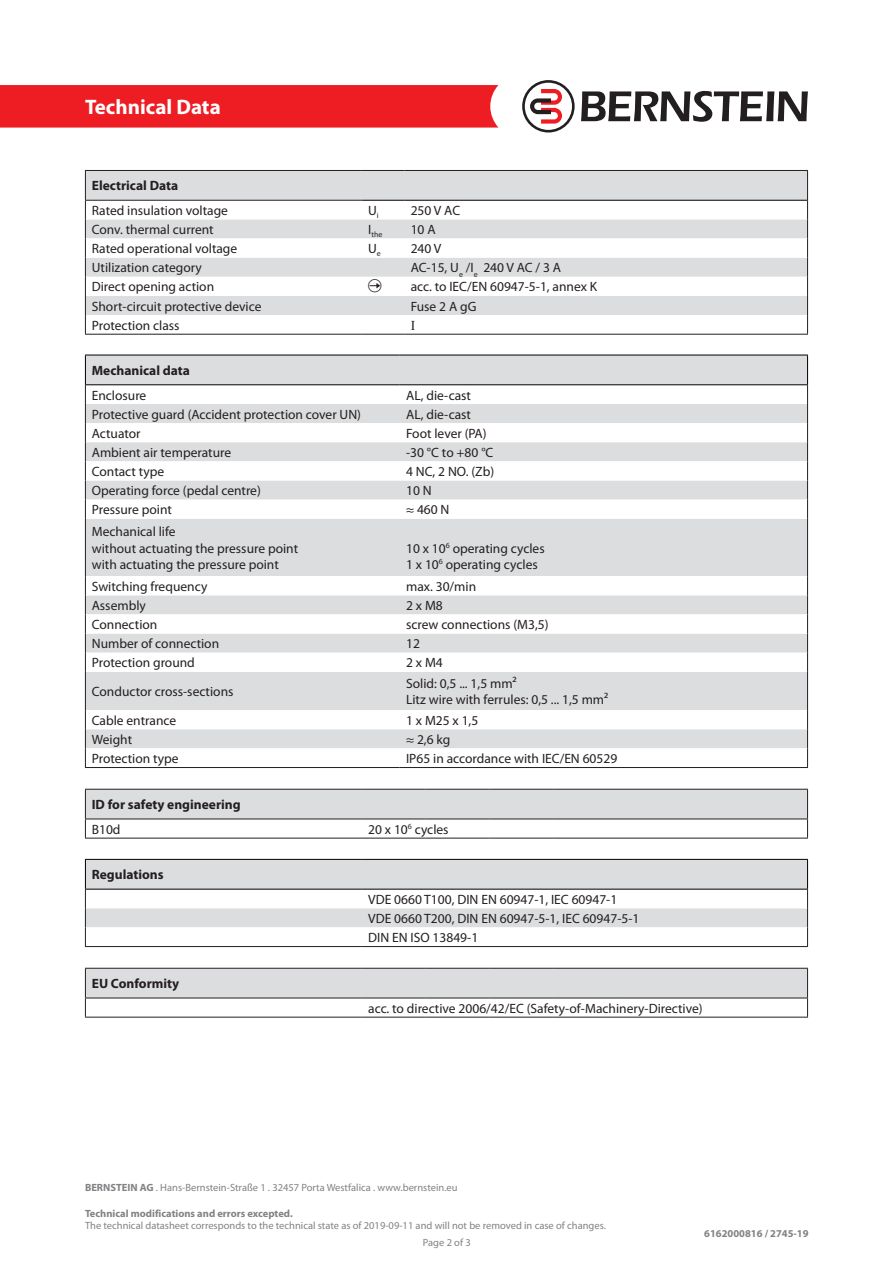
<style>
.page{position:relative;width:893px;height:1263px;background:#fff}
.page>*{position:absolute;margin:0;border:0;box-sizing:border-box;transform-origin:0 0}
.t1{font:700 21px "Myriad Pro";color:#fff}
.t2{font:13.5px/16.2px "Myriad Pro";color:#231f20}
.t3{font:700 13.5px "Myriad Pro";color:#231f20}
.t4{font:13.5px "Times New Roman";color:#231f20}
.t5{font:10.5px/16.8px "Myriad Pro";color:#808285}
.t6{font:700 10.5px "Myriad Pro";color:#808285}
.t7{font:7.8px "Myriad Pro";color:#231f20}
.s1{font-weight:700}
</style>
<div class="page">
<div style="left:0;top:85px;width:498px;height:43px;background:#ee1d23"></div>
<svg style="left:581px;top:91px;width:227px;height:31px"></svg>
<svg style="left:522px;top:80px;width:53px;height:53px"></svg>
<hr style="left:85px;top:334px;width:277px;height:1px;background:#231f20">
<hr style="left:362px;top:334px;width:42px;height:1px;background:#231f20">
<hr style="left:404px;top:334px;width:404px;height:1px;background:#231f20">
<hr style="left:85px;top:170px;width:277px;height:1px;background:#231f20">
<hr style="left:362px;top:170px;width:42px;height:1px;background:#231f20">
<hr style="left:404px;top:170px;width:404px;height:1px;background:#231f20">
<div style="left:86px;top:356px;width:721px;height:28px;background:#dcdddf"></div>
<svg style="left:86px;top:385px;width:721px;height:363px;fill:#dcdddf"></svg>
<hr style="left:85px;top:519px;width:1px;height:57px;background:#231f20">
<hr style="left:807px;top:519px;width:1px;height:57px;background:#231f20">
<svg style="left:85px;top:576px;width:1px;height:96px"></svg>
<svg style="left:807px;top:576px;width:1px;height:96px"></svg>
<hr style="left:85px;top:672px;width:1px;height:38px;background:#231f20">
<hr style="left:807px;top:672px;width:1px;height:38px;background:#231f20">
<svg style="left:85px;top:710px;width:1px;height:57px"></svg>
<svg style="left:807px;top:710px;width:1px;height:57px"></svg>
<hr style="left:85px;top:767px;width:315px;height:1px;background:#231f20">
<hr style="left:400px;top:767px;width:408px;height:1px;background:#231f20">
<hr style="left:85px;top:355px;width:315px;height:1px;background:#000">
<svg style="left:85px;top:355px;width:1px;height:164px"></svg>
<hr style="left:400px;top:355px;width:408px;height:1px;background:#000">
<svg style="left:807px;top:355px;width:1px;height:164px"></svg>
<hr style="left:85px;top:384px;width:315px;height:1px;background:#000">
<hr style="left:400px;top:384px;width:408px;height:1px;background:#000">
<hr style="left:85px;top:859px;width:277px;height:1px;background:#000">
<hr style="left:362px;top:859px;width:446px;height:1px;background:#000">
<svg style="left:85px;top:860px;width:723px;height:86px"></svg>
<hr style="left:85px;top:946px;width:277px;height:1px;background:#231f20">
<hr style="left:362px;top:946px;width:446px;height:1px;background:#231f20">
<svg style="left:85px;top:969px;width:723px;height:48px"></svg>
<hr style="left:85px;top:968px;width:277px;height:1px;background:#231f20">
<hr style="left:362px;top:968px;width:64px;height:1px;background:#231f20">
<hr style="left:426px;top:968px;width:63px;height:1px;background:#231f20">
<hr style="left:489px;top:968px;width:64px;height:1px;background:#231f20">
<hr style="left:553px;top:968px;width:64px;height:1px;background:#231f20">
<hr style="left:617px;top:968px;width:191px;height:1px;background:#231f20">
<hr style="left:85px;top:998px;width:277px;height:1px;background:#231f20">
<hr style="left:362px;top:998px;width:64px;height:1px;background:#231f20">
<hr style="left:426px;top:998px;width:63px;height:1px;background:#231f20">
<hr style="left:489px;top:998px;width:64px;height:1px;background:#231f20">
<hr style="left:553px;top:998px;width:64px;height:1px;background:#231f20">
<hr style="left:617px;top:998px;width:191px;height:1px;background:#231f20">
<hr style="left:85px;top:1017px;width:277px;height:1px;background:#231f20">
<hr style="left:362px;top:1017px;width:64px;height:1px;background:#231f20">
<hr style="left:426px;top:1017px;width:63px;height:1px;background:#231f20">
<hr style="left:489px;top:1017px;width:64px;height:1px;background:#231f20">
<hr style="left:553px;top:1017px;width:64px;height:1px;background:#231f20">
<hr style="left:617px;top:1017px;width:191px;height:1px;background:#231f20">
<svg style="left:85px;top:790px;width:723px;height:48px"></svg>
<hr style="left:85px;top:789px;width:277px;height:1px;background:#231f20">
<hr style="left:362px;top:789px;width:64px;height:1px;background:#231f20">
<hr style="left:426px;top:789px;width:63px;height:1px;background:#231f20">
<hr style="left:489px;top:789px;width:64px;height:1px;background:#231f20">
<hr style="left:553px;top:789px;width:64px;height:1px;background:#231f20">
<hr style="left:617px;top:789px;width:191px;height:1px;background:#231f20">
<hr style="left:85px;top:819px;width:277px;height:1px;background:#231f20">
<hr style="left:362px;top:819px;width:64px;height:1px;background:#231f20">
<hr style="left:426px;top:819px;width:63px;height:1px;background:#231f20">
<hr style="left:489px;top:819px;width:64px;height:1px;background:#231f20">
<hr style="left:553px;top:819px;width:64px;height:1px;background:#231f20">
<hr style="left:617px;top:819px;width:191px;height:1px;background:#231f20">
<hr style="left:85px;top:838px;width:277px;height:1px;background:#231f20">
<hr style="left:362px;top:838px;width:64px;height:1px;background:#231f20">
<hr style="left:426px;top:838px;width:63px;height:1px;background:#231f20">
<hr style="left:489px;top:838px;width:64px;height:1px;background:#231f20">
<hr style="left:553px;top:838px;width:64px;height:1px;background:#231f20">
<hr style="left:617px;top:838px;width:191px;height:1px;background:#231f20">
<svg style="left:85px;top:171px;width:723px;height:163px"></svg>
<h1 class="t1" style="left:85px;top:93px;width:137px">Technical Data</h1>
<p class="t3" style="left:92px;top:177px;width:88px">Electrical Data</p>
<p class="t2" style="left:92px;top:202px;width:138px">Rated insulation voltage</p>
<p class="t2" style="left:368px;top:202px;width:12px">U<sub>i</sub></p>
<p class="t2" style="left:411px;top:202px;width:51px">250 V AC</p>
<p class="t2" style="left:92px;top:221px;width:123px">Conv. thermal current</p>
<p class="t7" style="left:368px;top:230px;width:16px"><sup>I</sup>the</p>
<p class="t2" style="left:411px;top:221px;width:26px">10 A</p>
<p class="t2" style="left:92px;top:240px;width:147px">Rated operational voltage</p>
<p class="t2" style="left:368px;top:240px;width:14px">U<sub>e</sub></p>
<p class="t2" style="left:411px;top:240px;width:32px">240 V</p>
<p class="t2" style="left:92px;top:259px;width:112px">Utilization category</p>
<p class="t2" style="left:411px;top:259px;width:152px">AC-15, U<sub>e</sub> /I<sub>e</sub> 240 V AC / 3 A</p>
<p class="t2" style="left:92px;top:279px;width:124px">Direct opening action</p>
<p class="t2" style="left:411px;top:279px;width:188px">acc. to IEC/EN 60947-5-1, annex K</p>
<p class="t2" style="left:92px;top:298px;width:171px">Short-circuit protective device</p>
<p class="t2" style="left:411px;top:298px;width:67px">Fuse 2 A gG</p>
<p class="t2" style="left:92px;top:317px;width:89px">Protection class</p>
<p class="t4" style="left:411px;top:315px;width:6px">I</p>
<p class="t3" style="left:92px;top:362px;width:100px">Mechanical data</p>
<p class="t2" style="left:92px;top:387px;width:56px">Enclosure</p>
<p class="t2" style="left:406px;top:387px;width:66px">AL, die-cast</p>
<p class="t2" style="left:92px;top:406px;width:271px">Protective guard (Accident protection cover UN)</p>
<p class="t2" style="left:406px;top:406px;width:66px">AL, die-cast</p>
<p class="t2" style="left:92px;top:425px;width:50px">Actuator</p>
<p class="t2" style="left:406px;top:425px;width:82px">Foot lever (PA)</p>
<p class="t2" style="left:92px;top:444px;width:141px">Ambient air temperature</p>
<p class="t2" style="left:406px;top:444px;width:89px">-30 °C to +80 °C</p>
<p class="t2" style="left:92px;top:463px;width:74px">Contact type</p>
<p class="t2" style="left:406px;top:463px;width:90px">4 NC, 2 NO. (Zb)</p>
<p class="t2" style="left:92px;top:482px;width:171px">Operating force (pedal centre)</p>
<p class="t2" style="left:406px;top:482px;width:27px">10 N</p>
<p class="t2" style="left:92px;top:501px;width:82px">Pressure point</p>
<p class="t2" style="left:406px;top:501px;width:45px">≈ 460 N</p>
<p class="t2" style="left:92px;top:523px;width:208px">Mechanical life<br>without actuating the pressure point with actuating the pressure point</p>
<p class="t2" style="left:406px;top:540px;width:140px">10 x 10<sup>6</sup> operating cycles<br>1 x 10<sup>6</sup> operating cycles</p>
<p class="t2" style="left:92px;top:578px;width:117px">Switching frequency</p>
<p class="t2" style="left:406px;top:578px;width:72px">max. 30/min</p>
<p class="t2" style="left:92px;top:597px;width:56px">Assembly</p>
<p class="t2" style="left:406px;top:597px;width:38px">2 x M8</p>
<p class="t2" style="left:92px;top:616px;width:67px">Connection</p>
<p class="t2" style="left:406px;top:616px;width:144px">screw connections (M3,5)</p>
<p class="t2" style="left:92px;top:635px;width:129px">Number of connection</p>
<p class="t2" style="left:406px;top:635px;width:15px">12</p>
<p class="t2" style="left:92px;top:654px;width:105px">Protection ground</p>
<p class="t2" style="left:406px;top:654px;width:38px">2 x M4</p>
<p class="t2" style="left:92px;top:683px;width:143px">Conductor cross-sections</p>
<p class="t2" style="left:406px;top:675px;width:112px">Solid: 0,5 ... 1,5 mm²</p>
<p class="t2" style="left:406px;top:691px;width:204px">Litz wire with ferrules: 0,5 ... 1,5 mm²</p>
<p class="t2" style="left:92px;top:712px;width:86px">Cable entrance</p>
<p class="t2" style="left:406px;top:712px;width:74px">1 x M25 x 1,5</p>
<p class="t2" style="left:92px;top:731px;width:42px">Weight</p>
<p class="t2" style="left:406px;top:731px;width:46px">≈ 2,6 kg</p>
<p class="t2" style="left:92px;top:750px;width:88px">Protection type</p>
<p class="t2" style="left:406px;top:750px;width:213px">IP65 in accordance with IEC/EN 60529</p>
<p class="t3" style="left:92px;top:796px;width:150px">ID for safety engineering</p>
<p class="t2" style="left:92px;top:821px;width:30px">B10d</p>
<p class="t2" style="left:368px;top:821px;width:82px">20 x 10<sup>6</sup> cycles</p>
<p class="t3" style="left:92px;top:866px;width:73px">Regulations</p>
<p class="t3" style="left:92px;top:975px;width:89px">EU Conformity</p>
<p class="t2" style="left:368px;top:891px;width:251px">VDE 0660 T100, DIN EN 60947-1, IEC 60947-1</p>
<p class="t2" style="left:368px;top:910px;width:273px">VDE 0660 T200, DIN EN 60947-5-1, IEC 60947-5-1</p>
<p class="t2" style="left:368px;top:929px;width:112px">DIN EN ISO 13849-1</p>
<p class="t2" style="left:368px;top:1000px;width:336px">acc. to directive 2006/42/EC (Safety-of-Machinery-Directive)</p>
<p class="t5" style="left:85px;top:1179px;width:374px"><span class="s1">BERNSTEIN AG</span> . Hans-Bernstein-Straße 1 . 32457 Porta Westfalica . www.bernstein.eu</p>
<p class="t6" style="left:85px;top:1206px;width:209px">Technical modifications and errors excepted.</p>
<p class="t5" style="left:423px;top:1217px;width:184px;text-indent:-338px">The technical datasheet corresponds to the technical state as of 2019-09-11 and will not be removed in case of changes.<br>Page 2 of 3</p>
<p class="t6" style="left:704px;top:1227px;width:106px">6162000816 / 2745-19</p>
</div>
